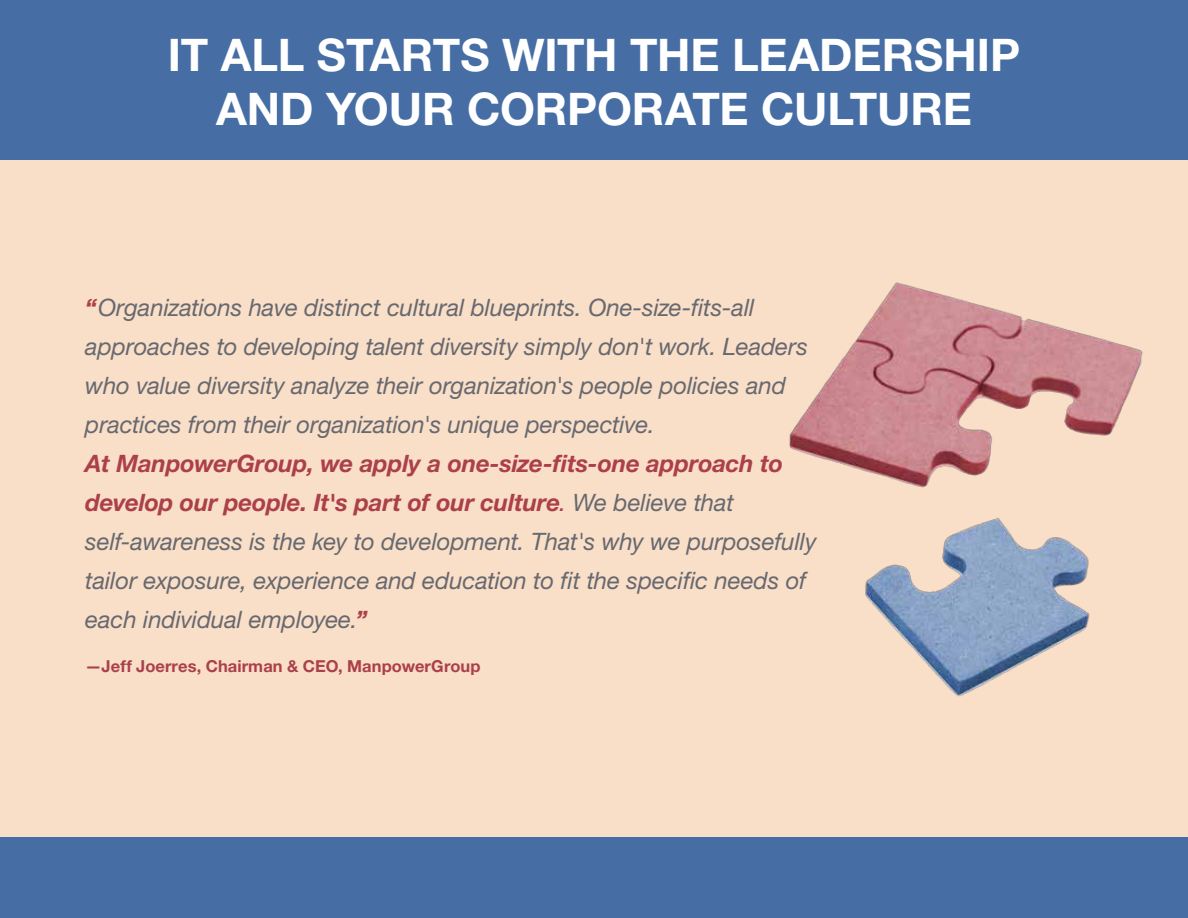
<style>
.page{position:relative;width:1188px;height:918px;background:#fff}
.page>*{position:absolute;margin:0;border:0;box-sizing:border-box;transform-origin:0 0}
.t1{font:700 45px/54px "Helvetica Neue LT Std";letter-spacing:-.005em;color:#fff;text-align:center}
.t2{font:italic 24px/39px "Helvetica Neue LT Std";letter-spacing:-.005em;color:#67696f}
.t3{font:700 16.5px "Helvetica Neue LT Std";letter-spacing:.005em;color:#ab404b}
.s1{font-weight:700;color:#ab404b}
.s2{color:#ab404b}
</style>
<div class="page">
<div style="left:0;top:155px;width:1188px;height:705px;background:#f9dec8"></div>
<div style="left:0;top:837px;width:1188px;height:81px;background:#466ea5"></div>
<div style="left:0;top:0;width:1188px;height:160px;background:#466ea5"></div>
<img style="left:789px;top:282px;width:354px;height:414px">
<h1 class="t1" style="left:168px;top:27px;width:854px">IT ALL STARTS WITH THE LEADERSHIP<br>AND YOUR CORPORATE CULTURE</h1>
<p class="t2" style="left:85px;top:288px;width:724px"><span class="s1">“</span>Organizations have distinct cultural blueprints. One-size-fits-all approaches to developing talent diversity simply don't work. Leaders who value diversity analyze their organization's people policies and practices from their organization's unique perspective.</p>
<p class="t2" style="left:85px;top:444px;width:733px"><span class="s1">At ManpowerGroup, we apply a one-size-fits-one approach to develop our people. It's part of our culture</span><span class="s2">.</span> We believe that self-awareness is the key to development. That's why we purposefully tailor exposure, experience and education to fit the specific needs of each individual employee.<span class="s1">”</span></p>
<p class="t3" style="left:85px;top:656px;width:397px">—Jeff Joerres, Chairman &amp; CEO, ManpowerGroup</p>
</div>
